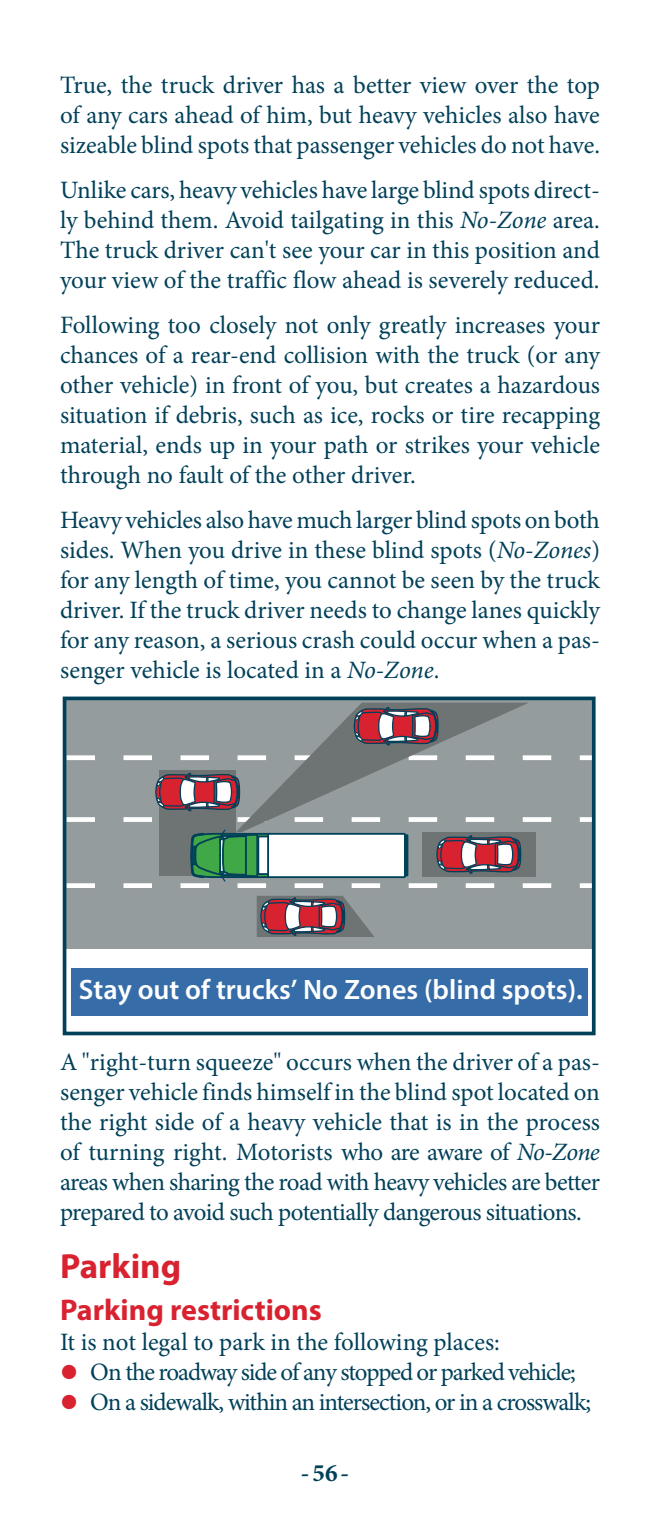
<style>
.page{position:relative;width:660px;height:1530px;background:#fff}
.page>*{position:absolute;margin:0;border:0;box-sizing:border-box;transform-origin:0 0}
.Hed_2{font:700 35px "Myriad Pro";color:#d82230}
.Hed_3{font:700 30px "Myriad Pro";color:#d82230}
.t1{font:600 28.25px "Myriad Pro";color:#fff}
.Body_text{font:25px/30px "Minion Pro";letter-spacing:-.005em;color:#004059;text-align:justify}
.Indented_text_with_b{font:25px "Minion Pro";letter-spacing:-.045em;color:#004059}
.Body__no_space_after{font:25px "Minion Pro";color:#004059}
.t2{font:700 25px "Minion Pro";color:#004059}
.s1{font-style:italic}
.s2{font-family:"Myriad Pro";font-weight:900;font-size:50px;color:#d82230}
</style>
<div class="page">
<div style="left:65px;top:699px;width:528px;height:250px;background:#959c9d"></div>
<div style="left:63px;top:697px;width:533px;height:338px;border:4px solid #004059"></div>
<div style="left:71px;top:968px;width:517px;height:47px;background:#366da8"></div>
<svg style="left:66px;top:703px;width:527px;height:234px"></svg>
<p class="Body_text" style="left:60px;top:70px;width:542px">True, the truck driver has a better view over the top of any cars ahead of him, but heavy vehicles also have sizeable blind spots that passenger vehicles do not have.</p>
<p class="Body_text" style="left:60px;top:175px;width:542px">Unlike cars, heavy vehicles have large blind spots direct&shy;ly behind them. Avoid tailgating in this <span class="s1">No-Zone</span> area.<br>The truck driver can't see your car in this position and your view of the traffic flow ahead is severely reduced.</p>
<p class="Body_text" style="left:60px;top:310px;width:542px">Following too closely not only greatly increases your chances of a rear-end collision with the truck (or any other vehicle) in front of you, but creates a hazardous situation if debris, such as ice, rocks or tire recapping material, ends up in your path or strikes your vehicle through no fault of the other driver.</p>
<p class="Body_text" style="left:60px;top:505px;width:542px">Heavy vehicles also have much larger blind spots on both sides. When you drive in these blind spots (<span class="s1">No-Zones</span>) for any length of time, you cannot be seen by the truck driver. If the truck driver needs to change lanes quickly for any reason, a serious crash could occur when a pas&shy;senger vehicle is located in a <span class="s1">No-Zone</span>.</p>
<p class="t1" style="left:79px;top:972px;width:505px">Stay out of trucks’ No Zones (blind spots).</p>
<p class="Body_text" style="left:60px;top:1047px;width:542px">A "right-turn squeeze" occurs when the driver of a pas&shy;senger vehicle finds himself in the blind spot located on the right side of a heavy vehicle that is in the process of turning right. Motorists who are aware of <span class="s1">No-Zone </span>areas when sharing the road with heavy vehicles are better prepared to avoid such potentially dangerous situations.</p>
<p class="Hed_2" style="left:60px;top:1243px;width:123px">Parking</p>
<p class="Hed_3" style="left:60px;top:1291px;width:263px">Parking restrictions</p>
<p class="Body__no_space_after" style="left:60px;top:1326px;width:441px">It is not legal to park in the following places:</p>
<p class="Indented_text_with_b" style="left:60px;top:1356px;width:517px"><span class="s2">•</span> On the roadway side of any stopped or parked vehicle;</p>
<p class="Indented_text_with_b" style="left:60px;top:1386px;width:533px"><span class="s2">•</span> On a sidewalk, within an intersection, or in a crosswalk;</p>
<p class="t2" style="left:301px;top:1455px;width:50px">-56-</p>
</div>
